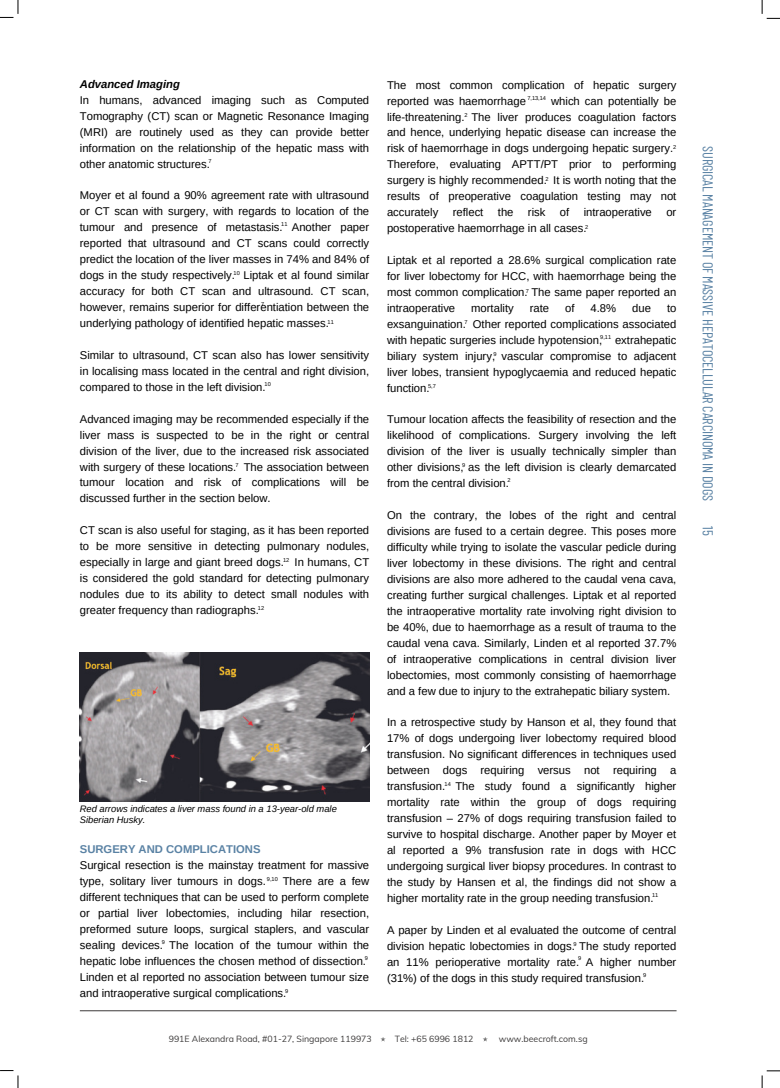
<style>
.page{position:relative;width:780px;height:1088px;background:#fff}
.page>*{position:absolute;margin:0;border:0;box-sizing:border-box;transform-origin:0 0}
.t1{font:14.38px "Barlow Condensed";letter-spacing:-.01em;color:#5a82a4}
.t2{font:11.25px/16px "Arimo";color:#000;text-align:justify}
.t3{font:700 11.25px "Arimo";color:#5a82a4}
.t4{font:italic 700 11.25px "Arimo";color:#000}
.t5{font:italic 9.38px/11.8px "Arimo";color:#000}
.t6{font:8.75px "Muli";color:#3b3939}
.t7{font:5.62px "Arimo";color:#000}
.s1{color:#fdfdfd}
.s2{color:#fff}
</style>
<div class="page">
<img style="left:80px;top:652px;width:289px;height:149px">
<svg style="left:380px;top:1037px;width:5px;height:4px"></svg>
<svg style="left:483px;top:1037px;width:4px;height:4px"></svg>
<hr style="left:80px;top:1010px;width:596px;height:1px;background:#3b3939">
<svg style="left:761px;top:1070px;width:18px;height:17px"></svg>
<svg style="left:0;top:1070px;width:18px;height:17px"></svg>
<svg style="left:761px;top:0;width:18px;height:19px"></svg>
<svg style="left:0;top:0;width:18px;height:18px"></svg>
<p class="t4" style="left:80px;top:78px;width:101px">Advanced Imaging</p>
<p class="t2" style="left:80px;top:92px;width:290px">In humans, advanced imaging such as Computed Tomography (CT) scan or Magnetic Resonance Imaging (MRI) are routinely used as they can provide better information on the relationship of the hepatic mass with other anatomic structures.</p>
<p class="t2" style="left:80px;top:187px;width:291px">Moyer et al found a 90% agreement rate with ultrasound or CT scan with surgery, with regards to location of the tumour and presence of metastasis. Another paper reported that ultrasound and CT scans could correctly predict the location of the liver masses in 74% and 84% of dogs in the study respectively. Liptak et al found similar accuracy for both CT scan and ultrasound. CT scan, however, remains superior for differentiation between the underlying pathology of identified hepatic masses.</p>
<p class="t2" style="left:80px;top:347px;width:290px">Similar to ultrasound, CT scan also has lower sensitivity in localising mass located in the central and right division, compared to those in the left division.</p>
<p class="t2" style="left:80px;top:411px;width:291px">Advanced imaging may be recommended especially if the liver mass is suspected to be in the right or central division of the liver, due to the increased risk associated with surgery of these locations. The association between tumour location and risk of complications will be discussed further in the section below.</p>
<p class="t2" style="left:80px;top:522px;width:291px">CT scan is also useful for staging, as it has been reported to be more sensitive in detecting pulmonary nodules, especially in large and giant breed dogs. In humans, CT is considered the gold standard for detecting pulmonary nodules due to its ability to detect small nodules with greater frequency than radiographs.</p>
<p class="t7" style="left:208px;top:158px;width:5px">7</p>
<p class="t7" style="left:281px;top:220px;width:8px">11</p>
<p class="t7" style="left:233px;top:270px;width:8px">10</p>
<p class="t7" style="left:261px;top:300px;width:5px">7</p>
<p class="t7" style="left:327px;top:318px;width:8px">11</p>
<p class="t7" style="left:264px;top:381px;width:8px">10</p>
<p class="t7" style="left:235px;top:461px;width:5px">7</p>
<p class="t7" style="left:283px;top:557px;width:8px">12</p>
<p class="t7" style="left:258px;top:604px;width:8px">12</p>
<p class="t5" style="left:80px;top:802px;width:258px">Red arrows indicates a liver mass found in a 13-year-old male<br>Siberian Husky.</p>
<p class="t3" style="left:80px;top:843px;width:182px">SURGERY AND COMPLICATIONS</p>
<p class="t2" style="left:80px;top:857px;width:291px">Surgical resection is the mainstay treatment for massive type, solitary liver tumours in dogs.</p>
<p class="t7" style="left:267px;top:875px;width:12px">9,10</p>
<p class="t2" style="left:80px;top:873px;width:290px;text-indent:203px">There are a few different techniques that can be used to perform complete or partial liver lobectomies, including hilar resection, preformed suture loops, surgical staplers, and vascular sealing devices. The location of the tumour within the hepatic lobe influences the chosen method of dissection.<span class="s1">.<br></span>Linden et al reported no association between tumour size and intraoperative surgical complications.</p>
<p class="t7" style="left:162px;top:939px;width:5px">9</p>
<p class="t7" style="left:364px;top:955px;width:5px">9</p>
<h3 class="t7" style="left:285px;top:987px;width:5px">9</h3>
<h2 class="t2" style="left:387px;top:77px;width:290px">The most common complication of hepatic surgery reported was haemorrhage</h2>
<h2 class="t2" style="left:387px;top:93px;width:291px;text-indent:164px">which can potentially be life-threatening. The liver produces coagulation factors and hence, underlying hepatic disease can increase the risk of haemorrhage in dogs undergoing hepatic surgery.<span class="s1">.<br></span>Therefore, evaluating APTT/PT prior to performing surgery is highly recommended. It is worth noting that the results of preoperative coagulation testing may not accurately</h2>
<p class="t7" style="left:527px;top:95px;width:20px">7,13,14</p>
<p class="t7" style="left:464px;top:112px;width:5px">2</p>
<p class="t7" style="left:672px;top:144px;width:5px">2</p>
<p class="t7" style="left:545px;top:175px;width:5px">2</p>
<h2 class="t2" style="left:452px;top:204px;width:32px">reflect</h2>
<h2 class="t2" style="left:497px;top:204px;width:17px">the</h2>
<h2 class="t2" style="left:527px;top:204px;width:19px">risk</h2>
<h2 class="t2" style="left:559px;top:204px;width:11px">of</h2>
<h2 class="t2" style="left:583px;top:204px;width:70px">intraoperative</h2>
<h2 class="t2" style="left:666px;top:204px;width:12px">or</h2>
<h2 class="t2" style="left:387px;top:220px;width:201px">postoperative haemorrhage in all cases.</h2>
<h2 class="t2" style="left:387px;top:252px;width:290px">Liptak et al reported a 28.6% surgical complication rate for liver lobectomy for HCC, with haemorrhage being the most common complication. The same paper reported an intraoperative</h2>
<p class="t7" style="left:584px;top:224px;width:5px">2</p>
<p class="t7" style="left:525px;top:287px;width:5px">7</p>
<h2 class="t2" style="left:471px;top:300px;width:44px">mortality</h2>
<h2 class="t2" style="left:529px;top:300px;width:21px">rate</h2>
<h2 class="t2" style="left:565px;top:300px;width:11px">of</h2>
<h2 class="t2" style="left:590px;top:300px;width:27px">4.8%</h2>
<h2 class="t2" style="left:631px;top:300px;width:20px">due</h2>
<h2 class="t2" style="left:387px;top:300px;width:290px;text-indent:280px">to exsanguination.<span class="s2">.</span> Other reported complications associated with hepatic surgeries include hypotension, extrahepatic biliary system injury, vascular compromise to adjacent liver lobes, transient hypoglycaemia and reduced hepatic function.</h2>
<h2 class="t2" style="left:387px;top:411px;width:290px">Tumour location affects the feasibility of resection and the likelihood of complications. Surgery involving the left division of the liver is usually technically simpler than other divisions, as the left division is clearly demarcated from the central division.</h2>
<h2 class="t2" style="left:387px;top:507px;width:291px">On the contrary, the lobes of the right and central divisions are fused to a certain degree. This poses more difficulty while trying to isolate the vascular pedicle during liver lobectomy in these divisions. The right and central divisions are also more adhered to the caudal vena cava, creating further surgical challenges. Liptak et al reported the intraoperative mortality rate involving right division to be 40%, due to haemorrhage as a result of trauma to the caudal vena cava. Similarly, Linden et al reported 37.7% of intraoperative complications in central division liver lobectomies, most commonly consisting of haemorrhage and a few due to injury to the extrahepatic biliary system.</h2>
<h2 class="t2" style="left:387px;top:714px;width:291px">In a retrospective study by Hanson et al, they found that 17% of dogs undergoing liver lobectomy required blood transfusion. No significant differences in techniques used between dogs requiring versus not requiring a transfusion. The study found a significantly higher mortality rate within the group of dogs requiring transfusion – 27% of dogs requiring transfusion failed to survive to hospital discharge. Another paper by Moyer et al reported a 9% transfusion rate in dogs with HCC undergoing surgical liver biopsy procedures. In contrast to the study by Hansen et al, the findings did not show a higher mortality rate in the group needing transfusion.</h2>
<h2 class="t2" style="left:387px;top:921px;width:291px">A paper by Linden et al evaluated the outcome of central division hepatic lobectomies in dogs. The study reported an 11% perioperative mortality rate. A higher number (31%) of the dogs in this study required transfusion.</h2>
<p class="t7" style="left:464px;top:318px;width:5px">7</p>
<p class="t7" style="left:599px;top:334px;width:12px">9,11</p>
<p class="t7" style="left:493px;top:351px;width:5px">9</p>
<p class="t7" style="left:428px;top:383px;width:9px">5,7</p>
<p class="t7" style="left:462px;top:461px;width:5px">9</p>
<p class="t7" style="left:507px;top:477px;width:5px">2</p>
<p class="t7" style="left:444px;top:781px;width:8px">14</p>
<p class="t7" style="left:651px;top:891px;width:8px">11</p>
<p class="t7" style="left:573px;top:940px;width:5px">9</p>
<p class="t7" style="left:577px;top:955px;width:5px">9</p>
<p class="t7" style="left:642px;top:972px;width:5px">9</p>
<p class="t6" style="left:169px;top:1033px;width:204px">991E Alexandra Road, #01-27, Singapore 119973</p>
<p class="t6" style="left:394px;top:1033px;width:80px">Tel: +65 6996 1812</p>
<p class="t6" style="left:498px;top:1033px;width:90px">www.beecroft.com.sg</p>
<h1 class="t1" style="left:717px;top:146px;width:356px;rotate:90deg">SURGICAL MANAGEMENT OF MASSIVE HEPATOCELLULAR CARCINOMA IN DOGS</h1>
<h3 class="t1" style="left:717px;top:526px;width:11px;rotate:90deg">15</h3>
</div>
